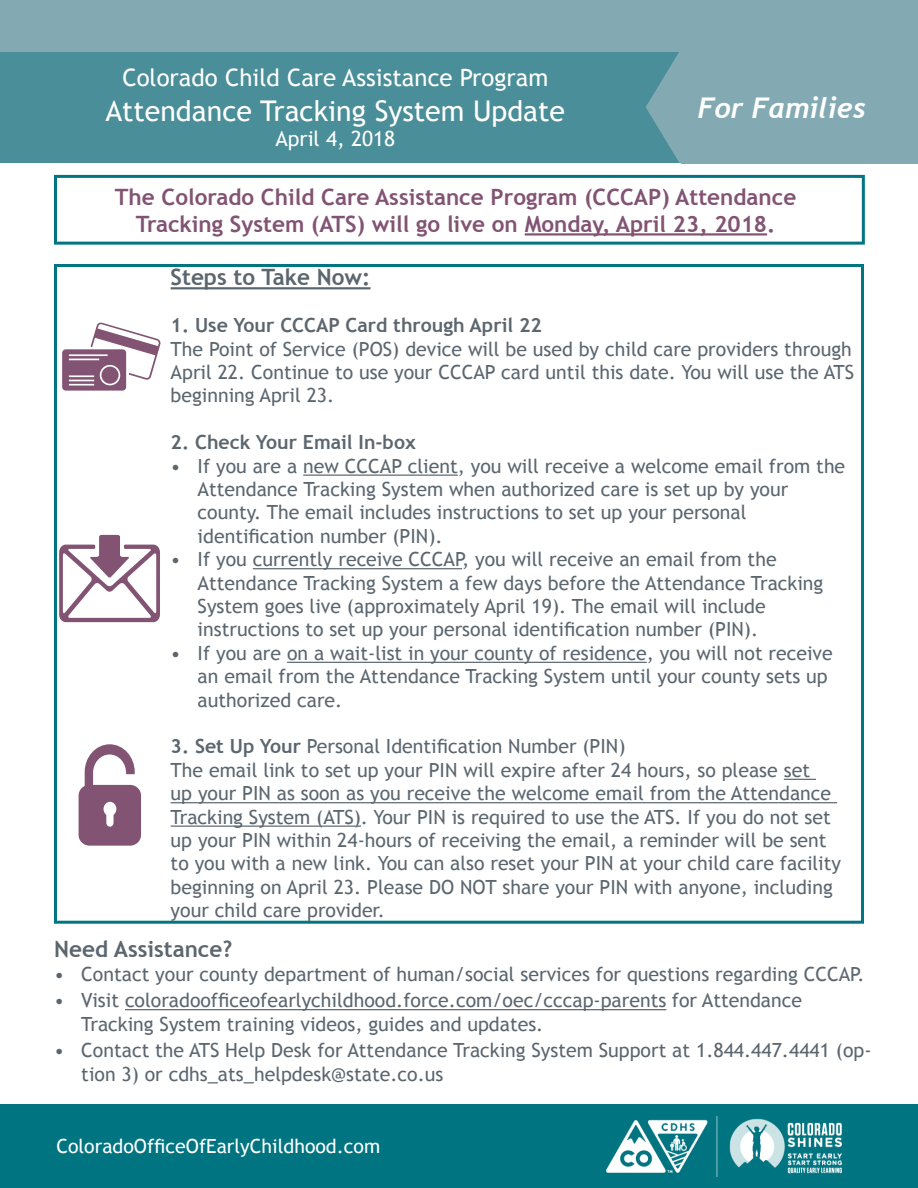
<style>
.page{position:relative;width:918px;height:1188px;background:#fff}
.page>*{position:absolute;margin:0;border:0;box-sizing:border-box;transform-origin:0 0}
.t1{font:28.5px "Trebuchet MS";color:#fff}
.t2{font:italic 700 28.5px "Trebuchet";color:#fff}
.t3{font:24px "Trebuchet MS";color:#fff}
.t4{font:700 22.5px/27px "Trebuchet MS";color:#825373;text-align:center}
.t5{font:700 22.5px "Trebuchet MS";color:#5c666f}
.t6{font:21px "Trebuchet MS";color:#fff}
.t7{font:19.5px/23.4px "Trebuchet MS";color:#5c666f}
.t8{font:700 19.5px "Trebuchet MS";color:#5c666f}
.t9{font:19.5px "Trebuchet MS";color:#fff}
.s1{font-weight:700}
</style>
<div class="page">
<div style="left:0;top:0;width:918px;height:63px;background:#83aab3"></div>
<div style="left:54px;top:264px;width:810px;height:660px;border:3px solid #017581"></div>
<div style="left:54px;top:175px;width:811px;height:70px;border:3px solid #017581"></div>
<div style="left:0;top:52px;width:761px;height:111px;background:#498e98"></div>
<svg style="left:646px;top:52px;width:35px;height:111px"></svg>
<div style="left:681px;top:51px;width:237px;height:112px;background:#83aab3"></div>
<div style="left:0;top:1104px;width:918px;height:84px;background:#007480"></div>
<hr style="left:125px;top:1009px;width:541px;height:1px;background:#5c666f">
<img style="left:606px;top:1116px;width:236px;height:61px">
<hr style="left:171px;top:287px;width:200px;height:2px;background:#5c666f">
<hr style="left:303px;top:475px;width:155px;height:1px;background:#5c666f">
<hr style="left:253px;top:568px;width:209px;height:1px;background:#5c666f">
<hr style="left:287px;top:662px;width:360px;height:1px;background:#5c666f">
<hr style="left:784px;top:779px;width:32px;height:1px;background:#5c666f">
<hr style="left:171px;top:802px;width:666px;height:1px;background:#5c666f">
<hr style="left:171px;top:826px;width:190px;height:1px;background:#5c666f">
<div style="left:79px;top:785px;width:62px;height:61px;background:#825373;border-radius:11px"></div>
<svg style="left:104px;top:802px;width:12px;height:25px"></svg>
<svg style="left:85px;top:744px;width:50px;height:42px"></svg>
<svg style="left:59px;top:535px;width:101px;height:87px"></svg>
<hr style="left:525px;top:233px;width:242px;height:3px;background:#825373">
<svg style="left:62px;top:322px;width:98px;height:69px"></svg>
<p class="t3" style="left:122px;top:64px;width:427px">Colorado Child Care Assistance Program</p>
<p class="t1" style="left:106px;top:94px;width:461px">Attendance Tracking System Update</p>
<p class="t6" style="left:275px;top:126px;width:121px">April 4, 2018</p>
<p class="t2" style="left:698px;top:91px;width:170px">For Families</p>
<p class="t4" style="left:115px;top:183px;width:683px">The Colorado Child Care Assistance Program (CCCAP) Attendance<br>Tracking System (ATS) will go live on Monday, April 23, 2018.</p>
<p class="t5" style="left:171px;top:263px;width:201px">Steps to Take Now:</p>
<p class="t8" style="left:171px;top:313px;width:373px">1. Use Your CCCAP Card through April 22</p>
<p class="t7" style="left:171px;top:337px;width:685px;text-align:justify">The Point of Service (POS) device will be used by child care providers through April 22. Continue to use your CCCAP card until this date. You will use the ATS beginning April 23.</p>
<p class="t8" style="left:171px;top:430px;width:247px">2. Check Your Email In-box</p>
<p class="t7" style="left:198px;top:454px;width:649px;text-indent:-27px">• If you are a new CCCAP client, you will receive a welcome email from the Attendance Tracking System when authorized care is set up by your county. The email includes instructions to set up your personal identification number (PIN).</p>
<p class="t7" style="left:198px;top:548px;width:627px;text-indent:-27px">• If you currently receive CCCAP, you will receive an email from the Attendance Tracking System a few days before the Attendance Tracking System goes live (approximately April 19). The email will include instructions to set up your personal identification number (PIN).</p>
<p class="t7" style="left:198px;top:642px;width:637px;text-indent:-27px">• If you are on a wait-list in your county of residence, you will not receive an email from the Attendance Tracking System until your county sets up authorized care.</p>
<p class="t7" style="left:171px;top:735px;width:456px"><span class="s1">3. Set Up Your</span> Personal Identification Number (PIN)</p>
<p class="t7" style="left:171px;top:759px;width:672px">The email link to set up your PIN will expire after 24 hours, so please set<br>up your PIN as soon as you receive the welcome email from the Attendance Tracking System (ATS). Your PIN is required to use the ATS. If you do not set up your PIN within 24-hours of receiving the email, a reminder will be sent to you with a new link. You can also reset your PIN at your child care facility beginning on April 23. Please DO NOT share your PIN with anyone, including your child care provider.</p>
<p class="t5" style="left:54px;top:935px;width:180px">Need Assistance?</p>
<p class="t7" style="left:54px;top:962px;width:812px">• Contact your county department of human/social services for questions regarding CCCAP.</p>
<p class="t7" style="left:81px;top:989px;width:722px;text-indent:-27px">• Visit coloradoofficeofearlychildhood.force.com/oec/cccap-parents for Attendance<br>Tracking System training videos, guides and updates.</p>
<p class="t7" style="left:81px;top:1039px;width:792px;text-indent:-27px">• Contact the ATS Help Desk for Attendance Tracking System Support at 1.844.447.4441 (op&shy;tion 3) or cdhs_ats_helpdesk@state.co.us</p>
<p class="t9" style="left:56px;top:1135px;width:325px">ColoradoOfficeOfEarlyChildhood.com</p>
</div>
